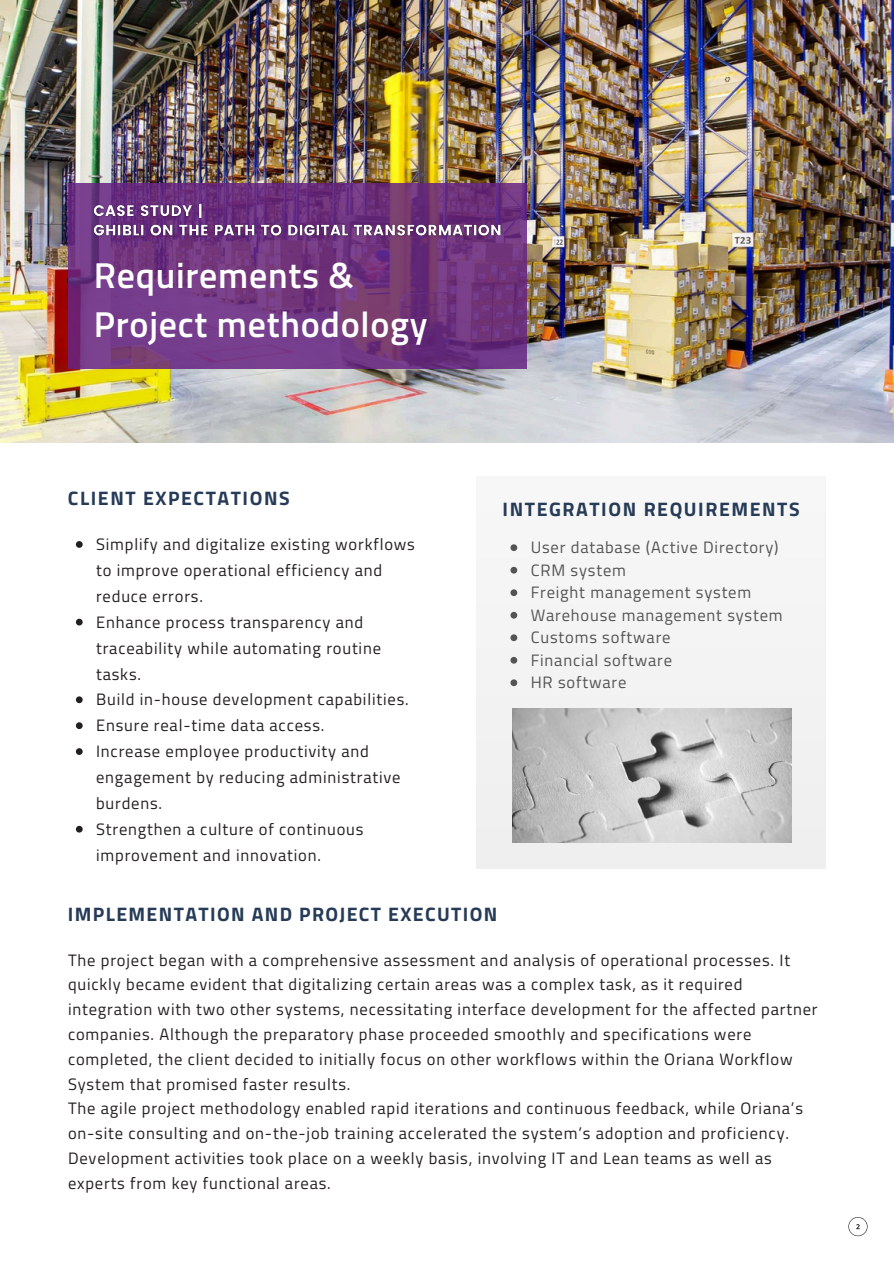
<style>
.page{position:relative;width:894px;height:1264px;background:#fff}
.page>*{position:absolute;margin:0;border:0;box-sizing:border-box;transform-origin:0 0}
.t1{font:600 36px/49.5px "Titillium Web";letter-spacing:.02em;color:#fff}
.t2{font:700 19.5px "Titillium Web";letter-spacing:.08em;color:#263b57}
.t3{font:16.5px/24.8px "Titillium Web";letter-spacing:.05em;color:#231f20}
.t4{font:16.5px "Titillium Web";letter-spacing:.05em;color:#545454}
</style>
<div class="page">
<svg style="left:848px;top:1217px;width:19px;height:19px"></svg>
<img style="left:0;top:0;width:893px;height:442px">
<svg style="left:68px;top:184px;width:458px;height:185px;background:#713780"></svg>
<div style="left:476px;top:476px;width:349px;height:392px;background:#f4f4f4"></div>
<img style="left:512px;top:708px;width:279px;height:134px">
<svg style="left:76px;top:541px;width:7px;height:7px"></svg>
<svg style="left:76px;top:618px;width:7px;height:7px"></svg>
<svg style="left:76px;top:696px;width:7px;height:7px"></svg>
<svg style="left:76px;top:722px;width:7px;height:7px"></svg>
<svg style="left:76px;top:748px;width:7px;height:7px"></svg>
<svg style="left:76px;top:825px;width:7px;height:7px"></svg>
<img style="left:89px;top:198px;width:417px;height:45px">
<svg style="left:510px;top:544px;width:7px;height:7px"></svg>
<svg style="left:510px;top:567px;width:7px;height:6px"></svg>
<svg style="left:510px;top:589px;width:7px;height:7px"></svg>
<svg style="left:510px;top:612px;width:7px;height:6px"></svg>
<svg style="left:510px;top:634px;width:7px;height:7px"></svg>
<svg style="left:510px;top:657px;width:7px;height:6px"></svg>
<svg style="left:510px;top:679px;width:7px;height:7px"></svg>
<h2 class="t1" style="left:94px;top:249px;width:335px">Requirements &amp;<br>Project methodology</h2>
<p class="t2" style="left:68px;top:482px;width:223px">CLIENT EXPECTATIONS</p>
<h2 class="t3" style="left:96px;top:531px;width:320px;line-height:25.8px">Simplify and digitalize existing workflows to improve operational efficiency and reduce errors.</h2>
<p class="t3" style="left:96px;top:608px;width:286px;line-height:25.8px">Enhance process transparency and traceability while automating routine tasks.</p>
<p class="t3" style="left:96px;top:687px;width:314px">Build in-house development capabilities.</p>
<p class="t3" style="left:96px;top:712px;width:230px">Ensure real-time data access.</p>
<p class="t3" style="left:96px;top:738px;width:306px;line-height:25.8px">Increase employee productivity and engagement by reducing administrative burdens.</p>
<p class="t3" style="left:96px;top:815px;width:269px;line-height:25.8px">Strengthen a culture of continuous improvement and innovation.</p>
<p class="t2" style="left:502px;top:494px;width:298px">INTEGRATION REQUIREMENTS</p>
<p class="t4" style="left:530px;top:534px;width:249px">User database (Active Directory)</p>
<p class="t4" style="left:530px;top:557px;width:97px">CRM system</p>
<p class="t4" style="left:530px;top:579px;width:222px">Freight management system</p>
<p class="t4" style="left:530px;top:602px;width:253px">Warehouse management system</p>
<p class="t4" style="left:530px;top:624px;width:141px">Customs software</p>
<p class="t4" style="left:530px;top:647px;width:143px">Financial software</p>
<p class="t4" style="left:530px;top:669px;width:97px">HR software</p>
<h2 class="t2" style="left:68px;top:898px;width:431px">IMPLEMENTATION AND PROJECT EXECUTION</h2>
<p class="t3" style="left:68px;top:947px;width:750px">The project began with a comprehensive assessment and analysis of operational processes. It quickly became evident that digitalizing certain areas was a complex task, as it required integration with two other systems, necessitating interface development for the affected partner companies. Although the preparatory phase proceeded smoothly and specifications were completed, the client decided to initially focus on other workflows within the Oriana Workflow System that promised faster results.</p>
<h1 class="t3" style="left:68px;top:1095px;width:736px">The agile project methodology enabled rapid iterations and continuous feedback, while Oriana’s on-site consulting and on-the-job training accelerated the system’s adoption and proficiency.<br>Development activities took place on a weekly basis, involving IT and Lean teams as well as experts from key functional areas.</h1>
</div>
